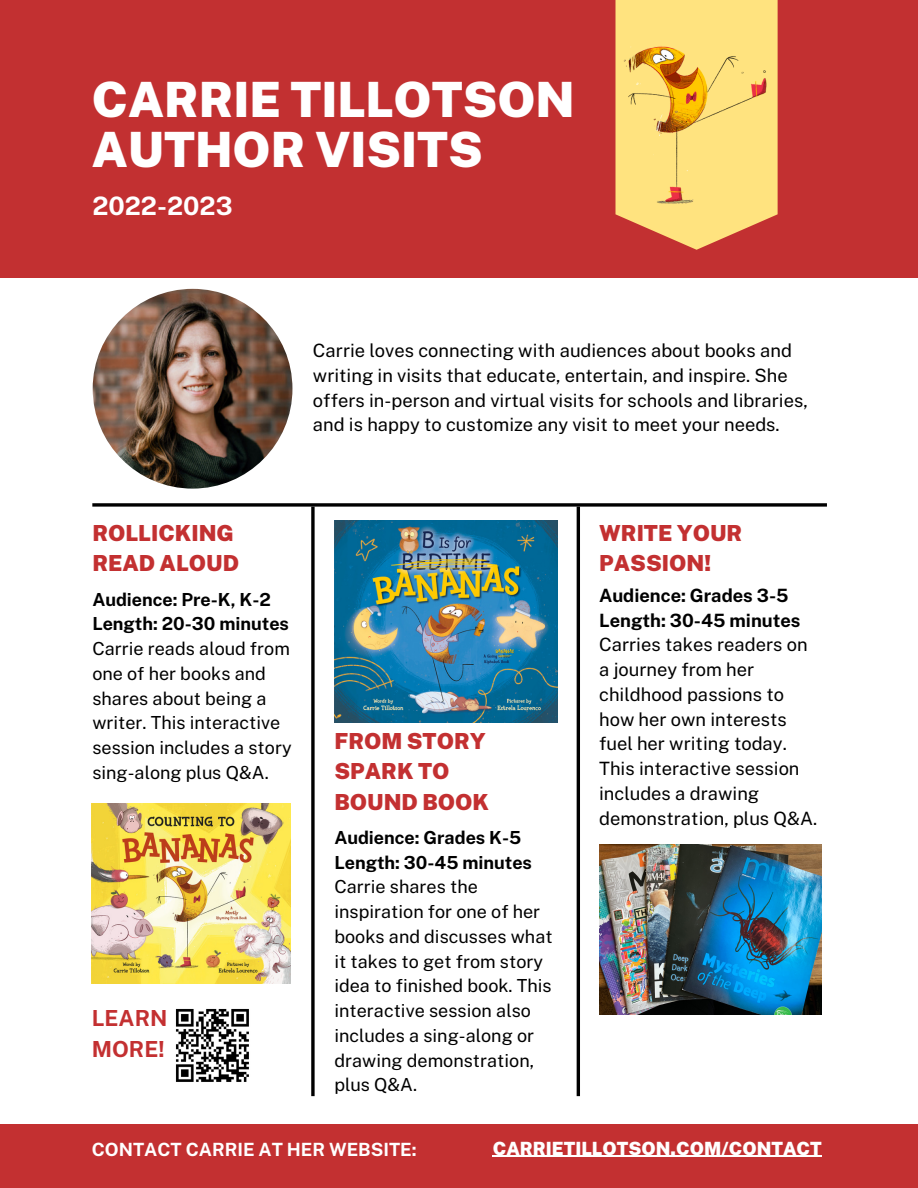
<style>
.page{position:relative;width:918px;height:1188px;background:#fff}
.page>*{position:absolute;margin:0;border:0;box-sizing:border-box;transform-origin:0 0}
.t1{font:900 48.6px "Public Sans";color:#fff}
.t2{font:700 25.35px "Public Sans";color:#fff}
.t3{font:900 22.2px/30.3px "Public Sans";color:#c33031}
.t4{font:700 22.2px "Public Sans";color:#c33031}
.t5{font:18.3px/24.8px "Public Sans";color:#000}
.t6{font:700 18.3px "Public Sans";color:#000}
.t7{font:900 18.3px "Public Sans";color:#fff}
.t8{font:700 18.3px "Public Sans";color:#fff}
.t9{font:18px/24.8px "Public Sans";color:#000}
.t10{font:700 18px "Public Sans";color:#000}
</style>
<div class="page">
<div style="left:0;top:0;width:918px;height:278px;background:#c23031"></div>
<svg style="left:616px;top:0;width:162px;height:250px"></svg>
<svg style="left:92px;top:503px;width:735px;height:4px;background:#272727"></svg>
<svg style="left:311px;top:507px;width:4px;height:589px;background:#272727"></svg>
<hr style="left:577px;top:507px;width:3px;height:589px;background:#000">
<div style="left:0;top:1125px;width:918px;height:63px;background:#c33031"></div>
<img style="left:622px;top:42px;width:149px;height:165px">
<img style="left:92px;top:803px;width:199px;height:180px">
<img style="left:334px;top:521px;width:223px;height:201px">
<img style="left:599px;top:844px;width:223px;height:170px">
<img style="left:93px;top:289px;width:199px;height:200px;border-radius:50%">
<img style="left:175px;top:1008px;width:74px;height:74px">
<hr style="left:493px;top:1156px;width:329px;height:1px;background:#fff">
<p class="t1" style="left:92px;top:71px;width:485px">CARRIE TILLOTSON</p>
<p class="t1" style="left:92px;top:121px;width:393px">AUTHOR VISITS</p>
<p class="t2" style="left:92px;top:191px;width:142px">2022-2023</p>
<p class="t5" style="left:313px;top:338px;width:496px">Carrie loves connecting with audiences about books and writing in visits that educate, entertain, and inspire. She offers in-person and virtual visits for schools and libraries, and is happy to customize any visit to meet your needs.</p>
<p class="t3" style="left:92px;top:518px;width:148px">ROLLICKING<br>READ ALOUD</p>
<p class="t3" style="left:599px;top:518px;width:145px">WRITE YOUR<br>PASSION!</p>
<p class="t10" style="left:92px;top:589px;width:180px">Audience: Pre-K, K-2</p>
<p class="t10" style="left:92px;top:613px;width:198px">Length: 20-30 minutes</p>
<p class="t9" style="left:92px;top:636px;width:201px">Carrie reads aloud from one of her books and shares about being a writer. This interactive session includes a story sing-along plus Q&amp;A.</p>
<p class="t4" style="left:92px;top:1005px;width:77px">LEARN</p>
<p class="t4" style="left:92px;top:1035px;width:74px">MORE!</p>
<p class="t3" style="left:334px;top:726px;width:153px">FROM STORY<br>SPARK TO</p>
<p class="t3" style="left:334px;top:786px;width:156px">BOUND BOOK</p>
<p class="t10" style="left:334px;top:827px;width:188px">Audience: Grades K-5</p>
<p class="t10" style="left:334px;top:851px;width:199px">Length: 30-45 minutes</p>
<p class="t9" style="left:334px;top:874px;width:220px">Carrie shares the inspiration for one of her books and discusses what it takes to get from story idea to finished book. This interactive session also includes a sing-along or drawing demonstration, plus Q&amp;A.</p>
<p class="t6" style="left:599px;top:585px;width:191px">Audience: Grades 3-5</p>
<p class="t6" style="left:599px;top:609px;width:203px">Length: 30-45 minutes</p>
<p class="t5" style="left:599px;top:632px;width:220px">Carries takes readers on a journey from her childhood passions to how her own interests fuel her writing today.<br>This interactive session includes a drawing demonstration, plus Q&amp;A.</p>
<p class="t8" style="left:92px;top:1138px;width:326px">CONTACT CARRIE AT HER WEBSITE:</p>
<p class="t7" style="left:493px;top:1137px;width:331px">CARRIETILLOTSON.COM/CONTACT</p>
</div>
